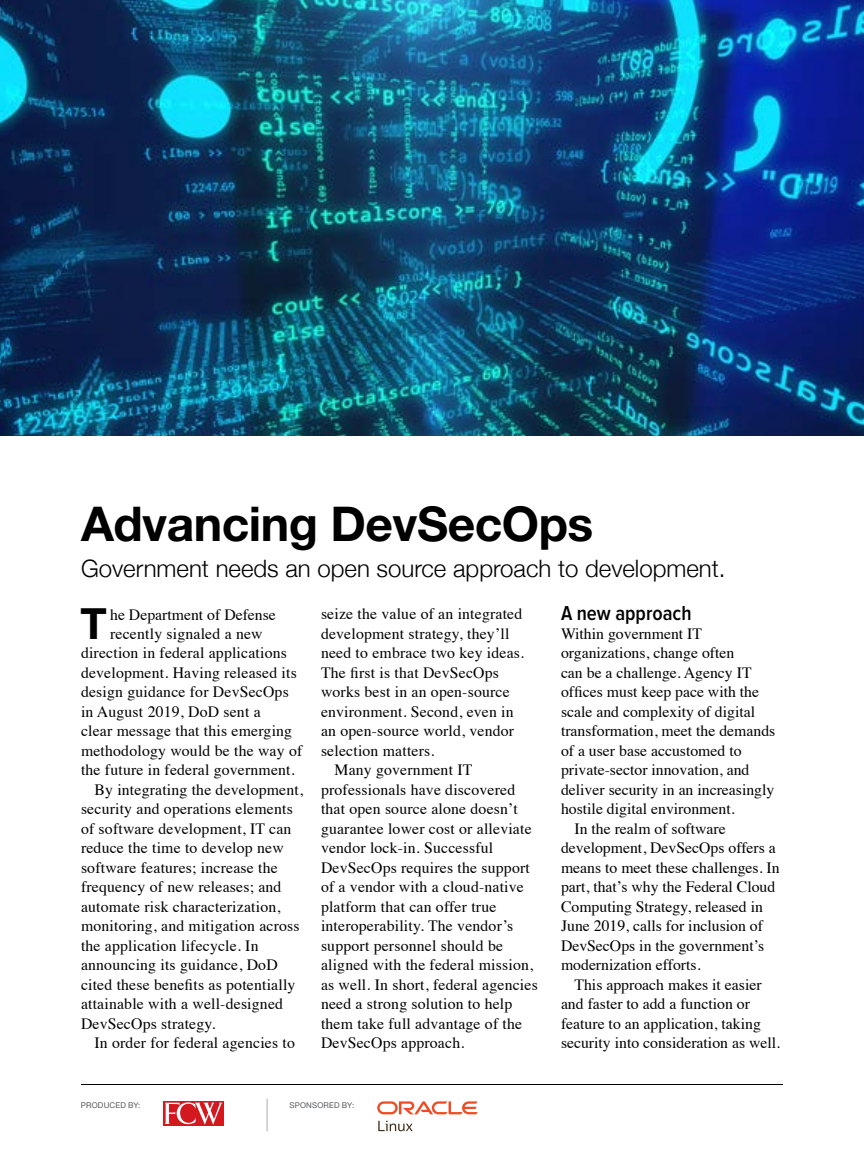
<style>
.page{position:relative;width:864px;height:1161px;background:#fff}
.page>*{position:absolute;margin:0;border:0;box-sizing:border-box;transform-origin:0 0}
.t1{font:700 48px "Helvetica Neue LT Std";letter-spacing:-.01em;color:#000}
.t2{font:700 43.05px "Helvetica Neue LT Std";color:#000}
.t3{font:300 24px "Helvetica Neue";color:#000}
.t4{font:600 21px "Proxima Nova Cond";color:#000}
.t5{font:15.75px "Times";letter-spacing:.01em;color:#000}
.t6{font:7.95px "Helvetica Neue";letter-spacing:.02em;color:#56585b}
</style>
<div class="page">
<img style="left:0;top:0;width:864px;height:436px">
<hr style="left:267px;top:1099px;width:1px;height:32px;background:#a4acb0">
<div style="left:163px;top:1101px;width:61px;height:25px;background:#d31820"></div>
<svg style="left:165px;top:1102px;width:58px;height:23px"></svg>
<hr style="left:81px;top:1084px;width:702px;height:1px;background:#000">
<svg style="left:377px;top:1101px;width:101px;height:13px"></svg>
<svg style="left:378px;top:1121px;width:35px;height:10px"></svg>
<h1 class="t1" style="left:81px;top:495px;width:514px">Advancing DevSecOps</h1>
<h3 class="t3" style="left:81px;top:549px;width:646px">Government needs an open source approach to development.</h3>
<h2 class="t2" style="left:80px;top:597px;width:28px">T</h2>
<p class="t5" style="left:110px;top:599px;width:167px">he Department of Defense</p>
<p class="t5" style="left:110px;top:619px;width:154px">recently signaled a new</p>
<p class="t5" style="left:81px;top:638px;width:207px">direction in federal applications</p>
<p class="t5" style="left:81px;top:658px;width:217px">development. Having released its</p>
<p class="t5" style="left:81px;top:677px;width:209px">design guidance for DevSecOps</p>
<p class="t5" style="left:81px;top:697px;width:181px">in August 2019, DoD sent a</p>
<p class="t5" style="left:81px;top:716px;width:213px">clear message that this emerging</p>
<p class="t5" style="left:81px;top:736px;width:223px">methodology would be the way of</p>
<p class="t5" style="left:81px;top:755px;width:215px">the future in federal government.</p>
<p class="t5" style="left:95px;top:775px;width:210px">By integrating the development,</p>
<p class="t5" style="left:81px;top:794px;width:213px">security and operations elements</p>
<p class="t5" style="left:81px;top:814px;width:212px">of software development, IT can</p>
<p class="t5" style="left:81px;top:833px;width:204px">reduce the time to develop new</p>
<p class="t5" style="left:81px;top:853px;width:198px">software features; increase the</p>
<p class="t5" style="left:81px;top:872px;width:202px">frequency of new releases; and</p>
<p class="t5" style="left:81px;top:892px;width:201px">automate risk characterization,</p>
<p class="t5" style="left:81px;top:911px;width:220px">monitoring, and mitigation across</p>
<p class="t5" style="left:81px;top:931px;width:179px">the application lifecycle. In</p>
<p class="t5" style="left:81px;top:950px;width:198px">announcing its guidance, DoD</p>
<p class="t5" style="left:81px;top:970px;width:216px">cited these benefits as potentially</p>
<p class="t5" style="left:81px;top:989px;width:204px">attainable with a well-designed</p>
<p class="t5" style="left:81px;top:1009px;width:136px">DevSecOps strategy.</p>
<p class="t5" style="left:95px;top:1028px;width:202px">In order for federal agencies to</p>
<p class="t5" style="left:321px;top:599px;width:203px">seize the value of an integrated</p>
<p class="t5" style="left:321px;top:619px;width:190px">development strategy, they’ll</p>
<p class="t5" style="left:321px;top:638px;width:205px">need to embrace two key ideas.</p>
<p class="t5" style="left:321px;top:658px;width:179px">The first is that DevSecOps</p>
<p class="t5" style="left:321px;top:677px;width:190px">works best in an open-source</p>
<p class="t5" style="left:321px;top:697px;width:194px">environment. Second, even in</p>
<p class="t5" style="left:321px;top:716px;width:195px">an open-source world, vendor</p>
<p class="t5" style="left:321px;top:736px;width:115px">selection matters.</p>
<p class="t5" style="left:335px;top:755px;width:139px">Many government IT</p>
<p class="t5" style="left:321px;top:775px;width:196px">professionals have discovered</p>
<p class="t5" style="left:321px;top:794px;width:198px">that open source alone doesn’t</p>
<p class="t5" style="left:321px;top:814px;width:212px">guarantee lower cost or alleviate</p>
<p class="t5" style="left:321px;top:833px;width:174px">vendor lock-in. Successful</p>
<p class="t5" style="left:321px;top:853px;width:210px">DevSecOps requires the support</p>
<p class="t5" style="left:321px;top:872px;width:204px">of a vendor with a cloud-native</p>
<p class="t5" style="left:321px;top:892px;width:177px">platform that can offer true</p>
<p class="t5" style="left:321px;top:911px;width:194px">interoperability. The vendor’s</p>
<p class="t5" style="left:321px;top:931px;width:184px">support personnel should be</p>
<p class="t5" style="left:321px;top:950px;width:214px">aligned with the federal mission,</p>
<p class="t5" style="left:321px;top:970px;width:218px">as well. In short, federal agencies</p>
<p class="t5" style="left:321px;top:989px;width:193px">need a strong solution to help</p>
<p class="t5" style="left:321px;top:1009px;width:203px">them take full advantage of the</p>
<p class="t5" style="left:321px;top:1028px;width:145px">DevSecOps approach.</p>
<p class="t6" style="left:81px;top:1099px;width:61px">PRODUCED BY:</p>
<p class="t6" style="left:290px;top:1099px;width:66px">SPONSORED BY:</p>
<h3 class="t4" style="left:561px;top:603px;width:132px">A new approach</h3>
<p class="t5" style="left:561px;top:619px;width:143px">Within government IT</p>
<p class="t5" style="left:561px;top:638px;width:175px">organizations, change often</p>
<p class="t5" style="left:561px;top:658px;width:192px">can be a challenge. Agency IT</p>
<p class="t5" style="left:561px;top:677px;width:200px">offices must keep pace with the</p>
<p class="t5" style="left:561px;top:697px;width:196px">scale and complexity of digital</p>
<p class="t5" style="left:561px;top:716px;width:216px">transformation, meet the demands</p>
<p class="t5" style="left:561px;top:736px;width:182px">of a user base accustomed to</p>
<p class="t5" style="left:561px;top:755px;width:190px">private-sector innovation, and</p>
<p class="t5" style="left:561px;top:775px;width:215px">deliver security in an increasingly</p>
<p class="t5" style="left:561px;top:794px;width:175px">hostile digital environment.</p>
<p class="t5" style="left:574px;top:814px;width:153px">In the realm of software</p>
<p class="t5" style="left:561px;top:833px;width:216px">development, DevSecOps offers a</p>
<p class="t5" style="left:561px;top:853px;width:220px">means to meet these challenges. In</p>
<p class="t5" style="left:561px;top:872px;width:216px">part, that’s why the Federal Cloud</p>
<p class="t5" style="left:561px;top:892px;width:203px">Computing Strategy, released in</p>
<p class="t5" style="left:561px;top:911px;width:204px">June 2019, calls for inclusion of</p>
<p class="t5" style="left:561px;top:931px;width:205px">DevSecOps in the government’s</p>
<p class="t5" style="left:561px;top:950px;width:141px">modernization efforts.</p>
<p class="t5" style="left:574px;top:970px;width:189px">This approach makes it easier</p>
<p class="t5" style="left:561px;top:989px;width:190px">and faster to add a function or</p>
<p class="t5" style="left:561px;top:1009px;width:201px">feature to an application, taking</p>
<p class="t5" style="left:561px;top:1028px;width:221px">security into consideration as well.</p>
</div>
